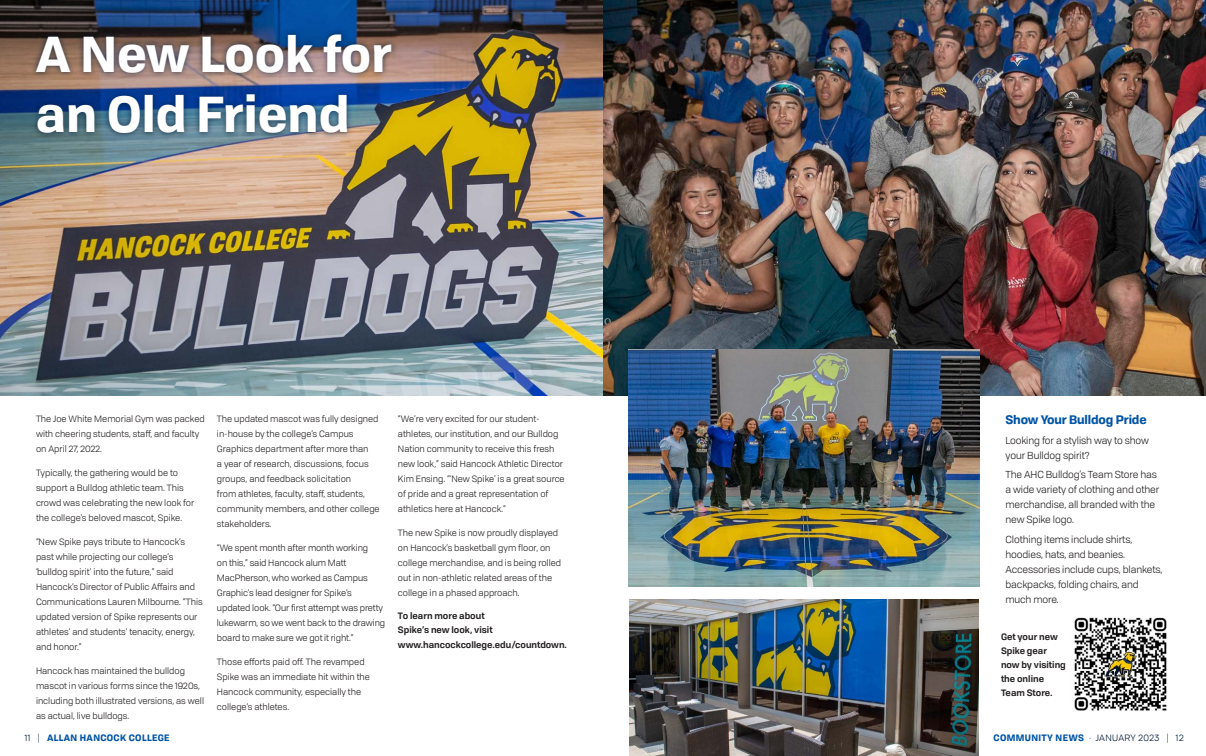
<style>
.page{position:relative;width:1206px;height:756px;background:#fff}
.page>*{position:absolute;margin:0;border:0;box-sizing:border-box;transform-origin:0 0}
.t1{font:700 49px/60.1px "Tofino Pro Personal";color:#fff}
.Accomplishments_Copy{font:700 12px "Tofino Pro Personal";letter-spacing:-.01em;color:#0154a6}
.Accomplishments_Copy-2{font:10px/15px "Tofino Pro Personal";letter-spacing:-.01em;color:#231f20}
.Body_Copy{font:9px/15px "Tofino Pro Personal";color:#231f20}
.Body_Copy-2{font:600 9px/14px "Tofino Pro Personal";color:#231f20}
.t2{font:9px "Tofino Pro Personal";letter-spacing:.04em;color:#001932}
.t3{font:700 9px "Tofino Pro Personal";letter-spacing:.04em;color:#0154a6}
.s1{font-weight:400;color:#001932}
.s2{font-weight:700;color:#0154a6}
.s3{color:#0154a6}
</style>
<div class="page">
<img style="left:0;top:0;width:1206px;height:396px">
<div style="left:31px;top:28px;width:367px;height:111px;background:#001932;opacity:.75"></div>
<img style="left:629px;top:600px;width:350px;height:156px">
<img style="left:629px;top:349px;width:350px;height:237px">
<img style="left:1074px;top:617px;width:93px;height:94px">
<p class="t1" style="left:36px;top:21px;width:358px">A New Look for an Old Friend</p>
<p class="Body_Copy" style="left:36px;top:411px;width:170px">The Joe White Memorial Gym was packed with cheering students, staff, and faculty on April 27, 2022.</p>
<p class="Body_Copy" style="left:36px;top:465px;width:160px">Typically, the gathering would be to support a Bulldog athletic team. This crowd was celebrating the new look for the college’s beloved mascot, Spike.</p>
<p class="Body_Copy" style="left:36px;top:534px;width:168px">“New Spike pays tribute to Hancock’s past while projecting our college’s ‘bulldog spirit’ into the future,” said Hancock’s Director of Public Affairs and Communications Lauren Milbourne. “This updated version of Spike represents our athletes’ and students’ tenacity, energy, and honor.”</p>
<p class="Body_Copy" style="left:36px;top:663px;width:170px">Hancock has maintained the bulldog mascot in various forms since the 1920s, including both illustrated versions, as well as actual, live bulldogs.</p>
<p class="Body_Copy" style="left:217px;top:411px;width:164px">The updated mascot was fully designed in-house by the college’s Campus Graphics department after more than<br>a year of research, discussions, focus groups, and feedback solicitation<br>from athletes, faculty, staff, students, community members, and other college stakeholders.</p>
<p class="Body_Copy" style="left:217px;top:540px;width:170px">“We spent month after month working<br>on this,” said Hancock alum Matt MacPherson, who worked as Campus Graphic’s lead designer for Spike’s updated look. “Our first attempt was pretty lukewarm, so we went back to the drawing board to make sure we got it right.”</p>
<p class="Body_Copy" style="left:217px;top:654px;width:154px">Those efforts paid off. The revamped<br>Spike was an immediate hit within the<br>Hancock community, especially the college’s athletes.</p>
<p class="Body_Copy" style="left:398px;top:411px;width:168px">“We’re very excited for our student&shy;athletes, our institution, and our Bulldog Nation community to receive this fresh new look,” said Hancock Athletic Director Kim Ensing. “‘New Spike’ is a great source of pride and a great representation of athletics here at Hancock.”</p>
<p class="Body_Copy" style="left:398px;top:525px;width:165px">The new Spike is now proudly displayed on Hancock’s basketball gym floor, on college merchandise, and is being rolled out in non-athletic related areas of the college in a phased approach.</p>
<p class="Body_Copy-2" style="left:398px;top:608px;width:96px">To learn more about<br>Spike’s new look, visit</p>
<p class="Body_Copy-2" style="left:398px;top:637px;width:171px">www.hancockcollege.edu/countdown.</p>
<p class="Accomplishments_Copy" style="left:1006px;top:410px;width:143px">Show Your Bulldog Pride</p>
<p class="Accomplishments_Copy-2" style="left:1006px;top:432px;width:145px">Looking for a stylish way to show your Bulldog spirit?</p>
<p class="Accomplishments_Copy-2" style="left:1006px;top:466px;width:155px">The AHC Bulldog’s Team Store has a wide variety of clothing and other merchandise, all branded with the new Spike logo.</p>
<p class="Accomplishments_Copy-2" style="left:1006px;top:531px;width:159px">Clothing items include shirts, hoodies, hats, and beanies.<br>Accessories include cups, blankets, backpacks, folding chairs, and much more.</p>
<p class="Body_Copy-2" style="left:1001px;top:629px;width:66px">Get your new<br>Spike gear now by visiting the online<br>Team Store.</p>
<p class="t3" style="left:25px;top:731px;width:146px"><span class="s1">11 |</span> ALLAN HANCOCK COLLEGE</p>
<p class="t2" style="left:994px;top:731px;width:192px"><span class="s2">COMMUNITY NEWS</span> <span class="s3">·</span> JANUARY 2023 | 12</p>
</div>
